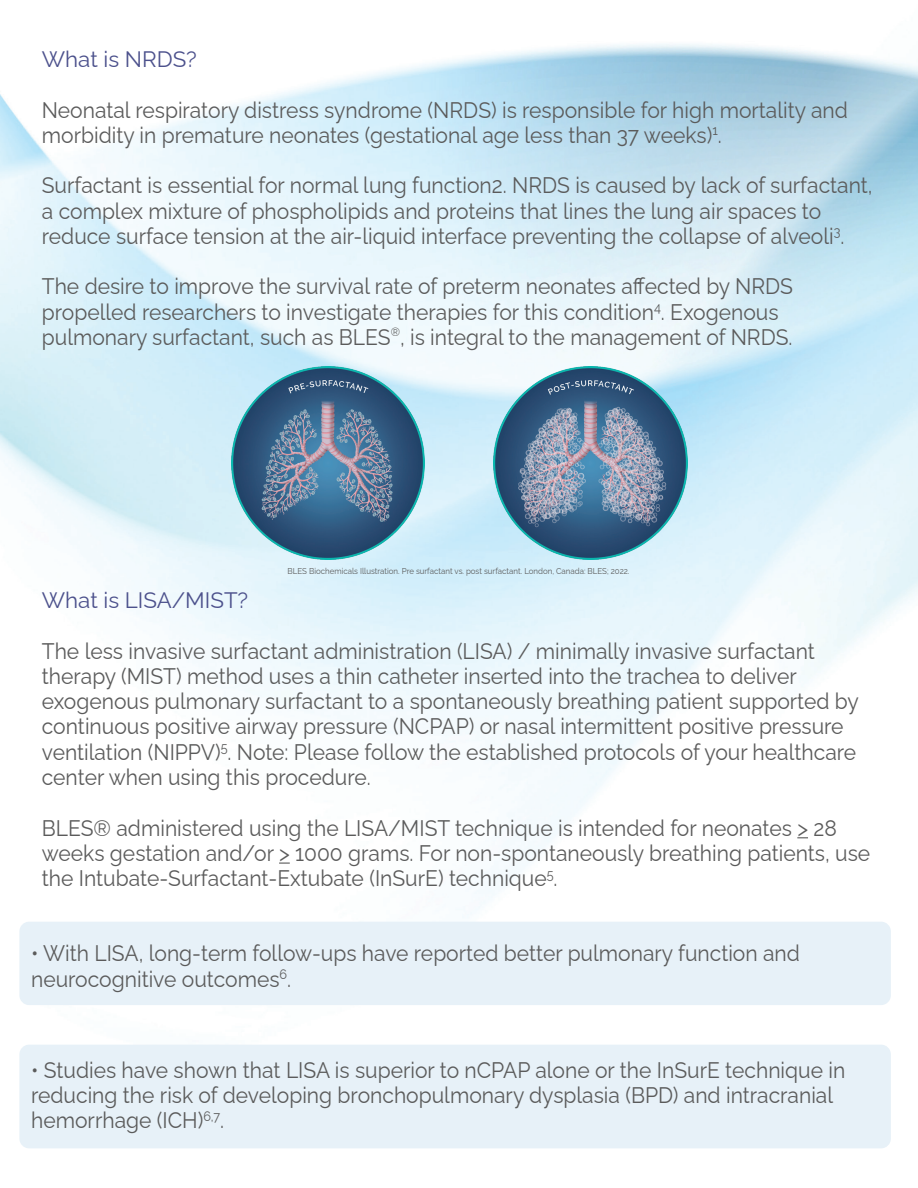
<style>
.page{position:relative;width:918px;height:1188px;background:#fff}
.page>*{position:absolute;margin:0;border:0;box-sizing:border-box;transform-origin:0 0}
.t1{font:22.5px/25.2px "Raleway";color:#5b5b5b;scale:.94 1}
.t2{font:22.35px "Raleway";color:#4c518c}
.t3{font:8.4px "Raleway";color:#5b5b5b;scale:.94 1}
</style>
<div class="page">
<img style="left:0;top:44px;width:918px;height:1104px">
<div style="left:19px;top:1045px;width:872px;height:103px;background:#e7f1f8;border-radius:10px"></div>
<div style="left:19px;top:922px;width:872px;height:83px;background:#e7f1f8;border-radius:10px"></div>
<img style="left:494px;top:366px;width:193px;height:194px">
<img style="left:232px;top:366px;width:193px;height:193px">
<p class="t2" style="left:42px;top:41px;width:157px">What is NRDS?</p>
<p class="t1" style="left:42px;top:95px;width:859px">Neonatal respiratory distress syndrome (NRDS) is responsible for high mortality and morbidity in premature neonates (gestational age less than 37 weeks)<sup>1</sup>.</p>
<p class="t1" style="left:42px;top:170px;width:885px">Surfactant is essential for normal lung function2. NRDS is caused by lack of surfactant, a complex mixture of phospholipids and proteins that lines the lung air spaces to reduce surface tension at the air-liquid interface preventing the collapse of alveoli<sup>3</sup>.</p>
<p class="t1" style="left:42px;top:271px;width:801px">The desire to improve the survival rate of preterm neonates affected by NRDS propelled researchers to investigate therapies for this condition<sup>4</sup>. Exogenous pulmonary surfactant, such as BLES<sup>®</sup>, is integral to the management of NRDS.</p>
<p class="t2" style="left:42px;top:583px;width:208px">What is LISA/MIST?</p>
<p class="t3" style="left:288px;top:564px;width:365px">BLES Biochemicals Illustration. Pre surfactant vs. post surfactant. London, Canada: BLES; 2022.</p>
<p class="t1" style="left:42px;top:636px;width:871px">The less invasive surfactant administration (LISA) / minimally invasive surfactant therapy (MIST) method uses a thin catheter inserted into the trachea to deliver exogenous pulmonary surfactant to a spontaneously breathing patient supported by continuous positive airway pressure (NCPAP) or nasal intermittent positive pressure ventilation (NIPPV)<sup>5</sup>. Note: Please follow the established protocols of your healthcare center when using this procedure.</p>
<p class="t1" style="left:42px;top:813px;width:883px">BLES® administered using the LISA/MIST technique is intended for neonates &gt; 28 weeks gestation and/or &gt; 1000 grams. For non-spontaneously breathing patients, use the Intubate-Surfactant-Extubate (InSurE) technique<sup>5</sup>.</p>
<p class="t1" style="left:31px;top:938px;width:819px">• With LISA, long-term follow-ups have reported better pulmonary function and neurocognitive outcomes<sup>6</sup>.</p>
<p class="t1" style="left:31px;top:1055px;width:868px">• Studies have shown that LISA is superior to nCPAP alone or the InSurE technique in reducing the risk of developing bronchopulmonary dysplasia (BPD) and intracranial hemorrhage (ICH)<sup>6,7</sup>.</p>
</div>
